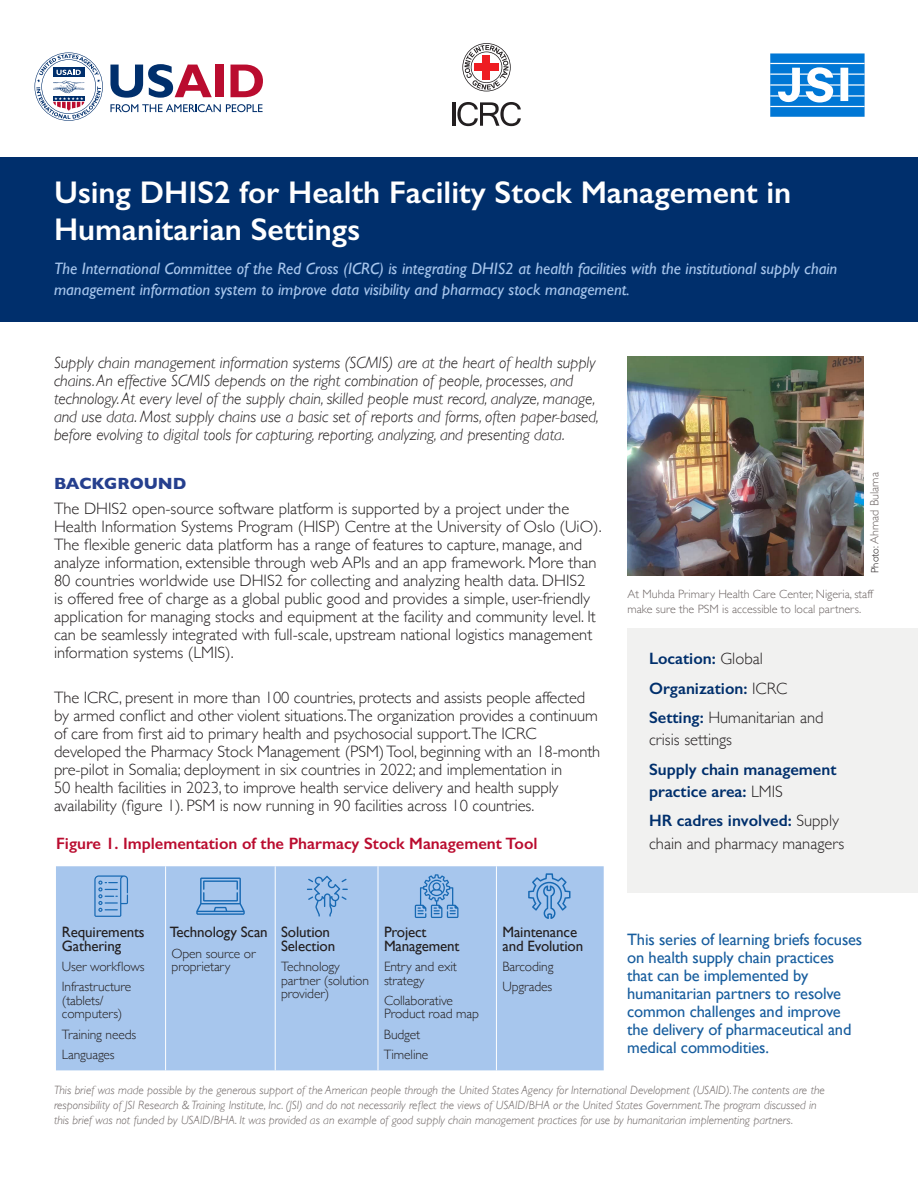
<style>
.page{position:relative;width:918px;height:1188px;background:#fff}
.page>*{position:absolute;margin:0;border:0;box-sizing:border-box;transform-origin:0 0}
.t1{font:600 31.5px/37.5px "Gill Sans";color:#fff}
.t2{font:300 16.5px/18px "Gill Sans";color:#231f20}
.t3{font:italic 300 16.5px/18px "Gill Sans";letter-spacing:-.005em;color:#231f20}
.t4{font:italic 16.5px/21px "Gill Sans";color:#a7c6ed}
.t5{font:16.5px/18px "Gill Sans";letter-spacing:-.01em;color:#175d9e}
.t6{font:600 16.5px/29.2px "Gill Sans";color:#002f6c}
.t7{font:600 16.5px "Gill Sans";color:#ba0c2f}
.t8{font:700 16.5px "Gill Sans";color:#253f8e}
.t9{font:15px/13.5px "Gill Sans";letter-spacing:-.01em;color:#231f20}
.t10{font:300 13.5px/13.5px "Gill Sans";letter-spacing:-.01em;color:#231f20}
.t11{font:italic 300 12px/15px "Gill Sans";color:#6c6463}
.t12{font:300 12px/15px "Gill Sans";color:#6c6463}
.s1{font-size:10.5px;color:#231f20}
.s2{font-weight:300;color:#231f20}
.s3{font-weight:600;color:#002f6c}
</style>
<div class="page">
<svg style="left:110px;top:104px;width:153px;height:8px"></svg>
<svg style="left:110px;top:64px;width:102px;height:34px"></svg>
<div style="left:215px;top:65px;width:9px;height:32px;background:#ba0c2f"></div>
<svg style="left:230px;top:65px;width:33px;height:32px"></svg>
<svg style="left:35px;top:52px;width:68px;height:68px"></svg>
<div style="left:0;top:158px;width:918px;height:164px;background:#002f6c"></div>
<div style="left:627px;top:628px;width:291px;height:265px;background:#f1f1f0"></div>
<svg style="left:462px;top:43px;width:49px;height:48px"></svg>
<hr style="left:452px;top:102px;width:3px;height:24px;background:#231f20">
<svg style="left:457px;top:102px;width:64px;height:24px"></svg>
<svg style="left:770px;top:53px;width:95px;height:64px"></svg>
<hr style="left:770px;top:63px;width:95px;height:1px;background:#fff">
<hr style="left:770px;top:74px;width:40px;height:1px;background:#fff">
<hr style="left:770px;top:84px;width:95px;height:2px;background:#fff">
<hr style="left:770px;top:95px;width:38px;height:2px;background:#fff">
<hr style="left:770px;top:106px;width:95px;height:1px;background:#fff">
<hr style="left:826px;top:74px;width:39px;height:1px;background:#fff">
<hr style="left:827px;top:95px;width:38px;height:2px;background:#fff">
<img style="left:627px;top:357px;width:237px;height:219px">
<div style="left:56px;top:866px;width:548px;height:204px;background:#a7c6ed"></div>
<hr style="left:165px;top:866px;width:1px;height:204px;background:#fff">
<hr style="left:275px;top:866px;width:1px;height:204px;background:#fff">
<hr style="left:378px;top:866px;width:1px;height:204px;background:#fff">
<hr style="left:496px;top:866px;width:1px;height:204px;background:#fff">
<svg style="left:94px;top:875px;width:34px;height:42px"></svg>
<svg style="left:196px;top:878px;width:49px;height:37px;background:#7facdd"></svg>
<svg style="left:307px;top:876px;width:41px;height:41px;background:#8fb6e3"></svg>
<svg style="left:415px;top:874px;width:43px;height:44px;background:#7facdc"></svg>
<svg style="left:528px;top:873px;width:42px;height:46px;background:#85b0df"></svg>
<h1 class="t1" style="left:54px;top:173px;width:739px">Using DHIS2 for Health Facility Stock Management in<br>Humanitarian Settings</h1>
<p class="t4" style="left:54px;top:258px;width:785px">The International Committee of the Red Cross (ICRC) is integrating DHIS2 at health facilities with the institutional supply chain management information system to improve data visibility and pharmacy stock management.</p>
<p class="t3" style="left:54px;top:353px;width:546px">Supply chain management information systems (SCMIS) are at the heart of health supply chains. An effective SCMIS depends on the right combination of people, processes, and technology. At every level of the supply chain, skilled people must record, analyze, manage, and use data. Most supply chains use a basic set of reports and forms, often paper-based, before evolving to digital tools for capturing, reporting, analyzing, and presenting data.</p>
<p class="t8" style="left:54px;top:471px;width:134px">BACKGROUND</p>
<p class="t2" style="left:54px;top:499px;width:549px">The DHIS2 open-source software platform is supported by a project under the Health Information Systems Program (HISP) Centre at the University of Oslo (UiO).<br>The flexible generic data platform has a range of features to capture, manage, and analyze information, extensible through web APIs and an app framework. More than 80 countries worldwide use DHIS2 for collecting and analyzing health data. DHIS2<br>is offered free of charge as a global public good and provides a simple, user-friendly application for managing stocks and equipment at the facility and community level. It can be seamlessly integrated with full-scale, upstream national logistics management information systems (LMIS).</p>
<p class="t2" style="left:54px;top:688px;width:548px">The ICRC, present in more than 100 countries, protects and assists people affected by armed conflict and other violent situations.The organization provides a continuum of care from first aid to primary health and psychosocial support.The ICRC developed the Pharmacy Stock Management (PSM) Tool, beginning with an 18-month pre-pilot in Somalia; deployment in six countries in 2022; and implementation in<br>50 health facilities in 2023, to improve health service delivery and health supply availability (figure 1). PSM is now running in 90 facilities across 10 countries.</p>
<p class="t7" style="left:56px;top:833px;width:483px">Figure 1. Implementation of the Pharmacy Stock Management Tool</p>
<p class="t12" style="left:867px;top:573px;width:102px;rotate:-90deg"><span class="s1">Photo:</span> Ahmad Bulama</p>
<p class="t12" style="left:627px;top:586px;width:247px">At Muhda Primary Health Care Center, Nigeria, staff make sure the PSM is accessible to local partners.</p>
<p class="t6" style="left:649px;top:644px;width:176px">Location: <span class="s2">Global<br></span>Organization: <span class="s2">ICRC<br></span>Setting: <span class="s2">Humanitarian and</span></p>
<p class="t2" style="left:649px;top:730px;width:85px">crisis settings</p>
<p class="t6" style="left:649px;top:758px;width:189px;line-height:22.5px">Supply chain management practice area: <span class="s2">LMIS</span></p>
<p class="t2" style="left:649px;top:809px;width:197px;line-height:22.5px"><span class="s3">HR cadres involved:</span> Supply chain and pharmacy managers</p>
<p class="t9" style="left:62px;top:925px;width:84px">Requirements<br>Gathering</p>
<p class="t10" style="left:62px;top:956px;width:84px;line-height:20.2px">User workflows<br>Infrastructure</p>
<p class="t10" style="left:62px;top:993px;width:62px">(tablets/ computers)</p>
<p class="t9" style="left:170px;top:925px;width:100px">Technology Scan</p>
<p class="t10" style="left:172px;top:946px;width:85px">Open source or proprietary</p>
<p class="t9" style="left:281px;top:925px;width:55px">Solution<br>Selection</p>
<p class="t10" style="left:281px;top:959px;width:89px">Technology partner (solution provider)</p>
<p class="t9" style="left:384px;top:925px;width:77px">Project<br>Management</p>
<p class="t10" style="left:384px;top:959px;width:74px">Entry and exit strategy</p>
<p class="t10" style="left:384px;top:993px;width:96px">Collaborative<br>Product road map</p>
<p class="t10" style="left:62px;top:1027px;width:76px">Training needs</p>
<p class="t10" style="left:384px;top:1027px;width:38px">Budget</p>
<p class="t10" style="left:62px;top:1047px;width:54px">Languages</p>
<p class="t10" style="left:384px;top:1047px;width:46px">Timeline</p>
<p class="t9" style="left:502px;top:925px;width:82px">Maintenance and Evolution</p>
<p class="t10" style="left:502px;top:956px;width:53px;line-height:20.2px">Barcoding<br>Upgrades</p>
<p class="t5" style="left:627px;top:931px;width:237px">This series of learning briefs focuses on health supply chain practices that can be implemented by humanitarian partners to resolve common challenges and improve the delivery of pharmaceutical and medical commodities.</p>
<p class="t11" style="left:54px;top:1082px;width:772px">This brief was made possible by the generous support of the American people through the United States Agency for International Development (USAID). The contents are the responsibility of JSI Research &amp; Training Institute, Inc. (JSI) and do not necessarily reflect the views of USAID/BHA or the United States Government. The program discussed in this brief was not funded by USAID/BHA. It was provided as an example of good supply chain management practices for use by humanitarian implementing partners.</p>
</div>
